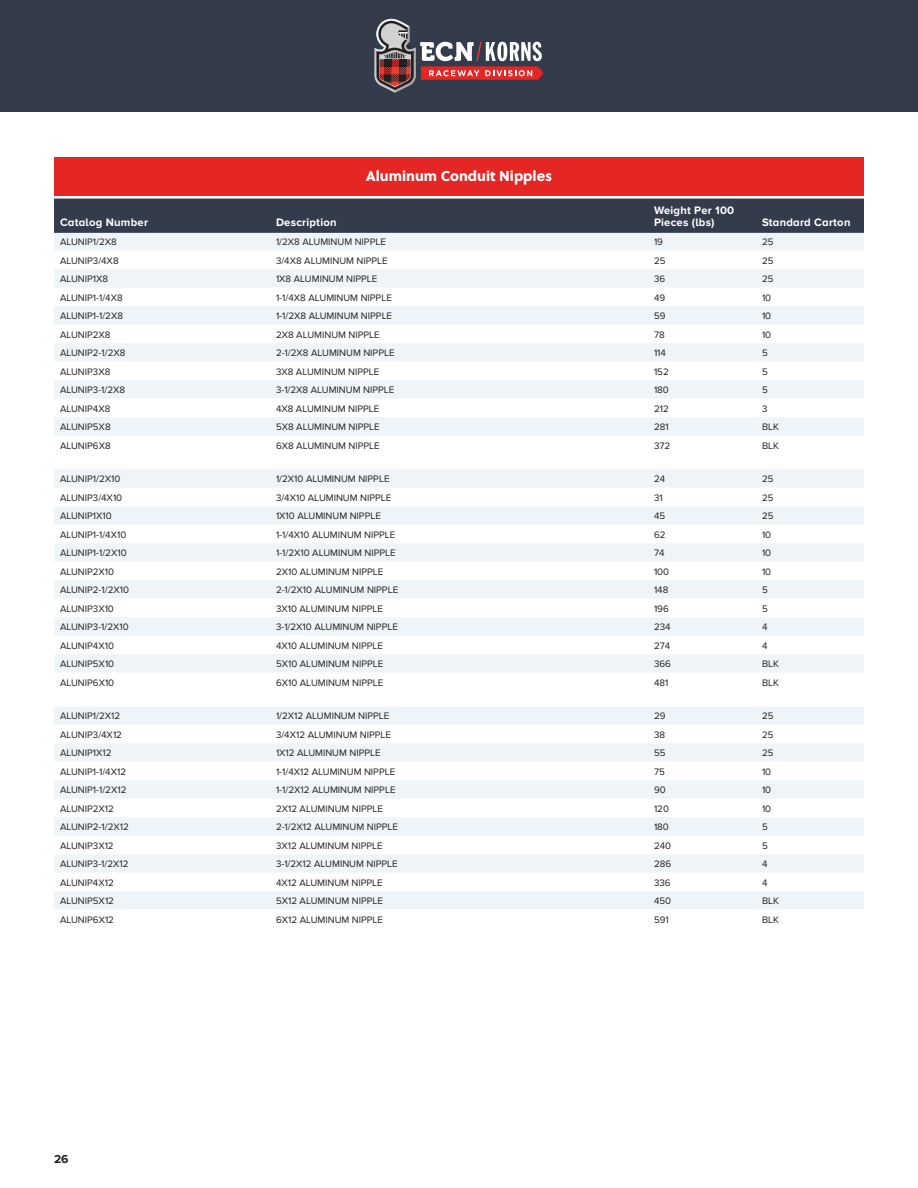
<style>
.page{position:relative;width:918px;height:1188px;background:#fff}
.page>*{position:absolute;margin:0;border:0;box-sizing:border-box;transform-origin:0 0}
.t1{font:800 14.25px "Soleil";color:#fff}
.t2{font:700 12px "Proxima Nova";color:#231f20}
.t3{font:700 11.25px/12px "Proxima Nova A";letter-spacing:.02em;color:#fff}
.t4{font:9.75px "Proxima Nova";color:#231f20}
</style>
<div class="page">
<div style="left:0;top:0;width:918px;height:112px;background:#343b4b"></div>
<svg style="left:375px;top:19px;width:168px;height:74px"></svg>
<div style="left:54px;top:199px;width:810px;height:34px;background:#343b4b"></div>
<div style="left:54px;top:233px;width:810px;height:17px;background:#eef4f7"></div>
<svg style="left:54px;top:269px;width:810px;height:640px;fill:#f6f9fa"></svg>
<div style="left:54px;top:157px;width:810px;height:39px;background:#e42625"></div>
<hr style="left:917px;top:269px;width:1px;height:113px;background:#343b4b">
<p class="t3" style="left:60px;top:216px;width:90px">Catalog Number</p>
<p class="t3" style="left:276px;top:216px;width:62px">Description</p>
<h1 class="t1" style="left:366px;top:164px;width:188px">Aluminum Conduit Nipples</h1>
<p class="t3" style="left:654px;top:204px;width:82px">Weight Per 100<br>Pieces (lbs)</p>
<p class="t3" style="left:762px;top:216px;width:90px">Standard Carton</p>
<p class="t4" style="left:60px;top:236px;width:58px">ALUNIP1/2X8</p>
<p class="t4" style="left:276px;top:236px;width:111px">1/2X8 ALUMINUM NIPPLE</p>
<p class="t4" style="left:654px;top:236px;width:11px">19</p>
<p class="t4" style="left:762px;top:236px;width:13px">25</p>
<p class="t4" style="left:60px;top:255px;width:60px">ALUNIP3/4X8</p>
<p class="t4" style="left:276px;top:255px;width:113px">3/4X8 ALUMINUM NIPPLE</p>
<p class="t4" style="left:654px;top:255px;width:13px">25</p>
<p class="t4" style="left:762px;top:255px;width:13px">25</p>
<p class="t4" style="left:60px;top:273px;width:50px">ALUNIP1X8</p>
<p class="t4" style="left:276px;top:273px;width:103px">1X8 ALUMINUM NIPPLE</p>
<p class="t4" style="left:654px;top:273px;width:13px">36</p>
<p class="t4" style="left:762px;top:273px;width:13px">25</p>
<p class="t4" style="left:60px;top:292px;width:64px">ALUNIP1-1/4X8</p>
<p class="t4" style="left:276px;top:292px;width:117px">1-1/4X8 ALUMINUM NIPPLE</p>
<p class="t4" style="left:654px;top:292px;width:13px">49</p>
<p class="t4" style="left:762px;top:292px;width:11px">10</p>
<p class="t4" style="left:60px;top:310px;width:65px">ALUNIP1-1/2X8</p>
<p class="t4" style="left:276px;top:310px;width:118px">1-1/2X8 ALUMINUM NIPPLE</p>
<p class="t4" style="left:654px;top:310px;width:13px">59</p>
<p class="t4" style="left:762px;top:310px;width:11px">10</p>
<p class="t4" style="left:60px;top:329px;width:52px">ALUNIP2X8</p>
<p class="t4" style="left:276px;top:329px;width:105px">2X8 ALUMINUM NIPPLE</p>
<p class="t4" style="left:654px;top:329px;width:12px">78</p>
<p class="t4" style="left:762px;top:329px;width:11px">10</p>
<p class="t4" style="left:60px;top:347px;width:67px">ALUNIP2-1/2X8</p>
<p class="t4" style="left:276px;top:347px;width:120px">2-1/2X8 ALUMINUM NIPPLE</p>
<p class="t4" style="left:654px;top:347px;width:14px">114</p>
<p class="t4" style="left:762px;top:347px;width:7px">5</p>
<p class="t4" style="left:60px;top:366px;width:52px">ALUNIP3X8</p>
<p class="t4" style="left:276px;top:366px;width:105px">3X8 ALUMINUM NIPPLE</p>
<p class="t4" style="left:654px;top:366px;width:16px">152</p>
<p class="t4" style="left:762px;top:366px;width:7px">5</p>
<p class="t4" style="left:60px;top:384px;width:67px">ALUNIP3-1/2X8</p>
<p class="t4" style="left:276px;top:384px;width:120px">3-1/2X8 ALUMINUM NIPPLE</p>
<p class="t4" style="left:654px;top:384px;width:16px">180</p>
<p class="t4" style="left:762px;top:384px;width:7px">5</p>
<p class="t4" style="left:60px;top:403px;width:52px">ALUNIP4X8</p>
<p class="t4" style="left:276px;top:403px;width:105px">4X8 ALUMINUM NIPPLE</p>
<p class="t4" style="left:654px;top:403px;width:16px">212</p>
<p class="t4" style="left:762px;top:403px;width:7px">3</p>
<p class="t4" style="left:60px;top:421px;width:52px">ALUNIP5X8</p>
<p class="t4" style="left:276px;top:421px;width:105px">5X8 ALUMINUM NIPPLE</p>
<p class="t4" style="left:654px;top:421px;width:16px">281</p>
<p class="t4" style="left:762px;top:421px;width:18px">BLK</p>
<p class="t4" style="left:60px;top:440px;width:52px">ALUNIP6X8</p>
<p class="t4" style="left:276px;top:440px;width:105px">6X8 ALUMINUM NIPPLE</p>
<p class="t4" style="left:654px;top:440px;width:18px">372</p>
<p class="t4" style="left:762px;top:440px;width:18px">BLK</p>
<p class="t4" style="left:60px;top:473px;width:62px">ALUNIP1/2X10</p>
<p class="t4" style="left:276px;top:473px;width:115px">1/2X10 ALUMINUM NIPPLE</p>
<p class="t4" style="left:654px;top:473px;width:13px">24</p>
<p class="t4" style="left:762px;top:473px;width:13px">25</p>
<p class="t4" style="left:60px;top:492px;width:64px">ALUNIP3/4X10</p>
<p class="t4" style="left:276px;top:492px;width:117px">3/4X10 ALUMINUM NIPPLE</p>
<p class="t4" style="left:654px;top:492px;width:10px">31</p>
<p class="t4" style="left:762px;top:492px;width:13px">25</p>
<p class="t4" style="left:60px;top:510px;width:53px">ALUNIP1X10</p>
<p class="t4" style="left:276px;top:510px;width:106px">1X10 ALUMINUM NIPPLE</p>
<p class="t4" style="left:654px;top:510px;width:13px">45</p>
<p class="t4" style="left:762px;top:510px;width:13px">25</p>
<p class="t4" style="left:60px;top:529px;width:68px">ALUNIP1-1/4X10</p>
<p class="t4" style="left:276px;top:529px;width:121px">1-1/4X10 ALUMINUM NIPPLE</p>
<p class="t4" style="left:654px;top:529px;width:13px">62</p>
<p class="t4" style="left:762px;top:529px;width:11px">10</p>
<p class="t4" style="left:60px;top:547px;width:68px">ALUNIP1-1/2X10</p>
<p class="t4" style="left:276px;top:547px;width:121px">1-1/2X10 ALUMINUM NIPPLE</p>
<p class="t4" style="left:654px;top:547px;width:12px">74</p>
<p class="t4" style="left:762px;top:547px;width:11px">10</p>
<p class="t4" style="left:60px;top:566px;width:56px">ALUNIP2X10</p>
<p class="t4" style="left:276px;top:566px;width:109px">2X10 ALUMINUM NIPPLE</p>
<p class="t4" style="left:654px;top:566px;width:17px">100</p>
<p class="t4" style="left:762px;top:566px;width:11px">10</p>
<p class="t4" style="left:60px;top:584px;width:71px">ALUNIP2-1/2X10</p>
<p class="t4" style="left:276px;top:584px;width:124px">2-1/2X10 ALUMINUM NIPPLE</p>
<p class="t4" style="left:654px;top:584px;width:16px">148</p>
<p class="t4" style="left:762px;top:584px;width:7px">5</p>
<p class="t4" style="left:60px;top:603px;width:55px">ALUNIP3X10</p>
<p class="t4" style="left:276px;top:603px;width:109px">3X10 ALUMINUM NIPPLE</p>
<p class="t4" style="left:654px;top:603px;width:16px">196</p>
<p class="t4" style="left:762px;top:603px;width:7px">5</p>
<p class="t4" style="left:60px;top:621px;width:70px">ALUNIP3-1/2X10</p>
<p class="t4" style="left:276px;top:621px;width:123px">3-1/2X10 ALUMINUM NIPPLE</p>
<p class="t4" style="left:654px;top:621px;width:18px">234</p>
<p class="t4" style="left:762px;top:621px;width:7px">4</p>
<p class="t4" style="left:60px;top:640px;width:55px">ALUNIP4X10</p>
<p class="t4" style="left:276px;top:640px;width:109px">4X10 ALUMINUM NIPPLE</p>
<p class="t4" style="left:654px;top:640px;width:18px">274</p>
<p class="t4" style="left:762px;top:640px;width:7px">4</p>
<p class="t4" style="left:60px;top:658px;width:56px">ALUNIP5X10</p>
<p class="t4" style="left:276px;top:658px;width:109px">5X10 ALUMINUM NIPPLE</p>
<p class="t4" style="left:654px;top:658px;width:18px">366</p>
<p class="t4" style="left:762px;top:658px;width:18px">BLK</p>
<p class="t4" style="left:60px;top:677px;width:56px">ALUNIP6X10</p>
<p class="t4" style="left:276px;top:677px;width:109px">6X10 ALUMINUM NIPPLE</p>
<p class="t4" style="left:654px;top:677px;width:16px">481</p>
<p class="t4" style="left:762px;top:677px;width:18px">BLK</p>
<p class="t4" style="left:60px;top:710px;width:62px">ALUNIP1/2X12</p>
<p class="t4" style="left:276px;top:710px;width:115px">1/2X12 ALUMINUM NIPPLE</p>
<p class="t4" style="left:654px;top:710px;width:13px">29</p>
<p class="t4" style="left:762px;top:710px;width:13px">25</p>
<p class="t4" style="left:60px;top:729px;width:64px">ALUNIP3/4X12</p>
<p class="t4" style="left:276px;top:729px;width:117px">3/4X12 ALUMINUM NIPPLE</p>
<p class="t4" style="left:654px;top:729px;width:13px">38</p>
<p class="t4" style="left:762px;top:729px;width:13px">25</p>
<p class="t4" style="left:60px;top:747px;width:53px">ALUNIP1X12</p>
<p class="t4" style="left:276px;top:747px;width:106px">1X12 ALUMINUM NIPPLE</p>
<p class="t4" style="left:654px;top:747px;width:13px">55</p>
<p class="t4" style="left:762px;top:747px;width:13px">25</p>
<p class="t4" style="left:60px;top:766px;width:68px">ALUNIP1-1/4X12</p>
<p class="t4" style="left:276px;top:766px;width:121px">1-1/4X12 ALUMINUM NIPPLE</p>
<p class="t4" style="left:654px;top:766px;width:12px">75</p>
<p class="t4" style="left:762px;top:766px;width:11px">10</p>
<p class="t4" style="left:60px;top:784px;width:68px">ALUNIP1-1/2X12</p>
<p class="t4" style="left:276px;top:784px;width:121px">1-1/2X12 ALUMINUM NIPPLE</p>
<p class="t4" style="left:654px;top:784px;width:13px">90</p>
<p class="t4" style="left:762px;top:784px;width:11px">10</p>
<p class="t4" style="left:60px;top:803px;width:56px">ALUNIP2X12</p>
<p class="t4" style="left:276px;top:803px;width:109px">2X12 ALUMINUM NIPPLE</p>
<p class="t4" style="left:654px;top:803px;width:17px">120</p>
<p class="t4" style="left:762px;top:803px;width:11px">10</p>
<p class="t4" style="left:60px;top:821px;width:70px">ALUNIP2-1/2X12</p>
<p class="t4" style="left:276px;top:821px;width:123px">2-1/2X12 ALUMINUM NIPPLE</p>
<p class="t4" style="left:654px;top:821px;width:16px">180</p>
<p class="t4" style="left:762px;top:821px;width:7px">5</p>
<p class="t4" style="left:60px;top:840px;width:55px">ALUNIP3X12</p>
<p class="t4" style="left:276px;top:840px;width:108px">3X12 ALUMINUM NIPPLE</p>
<p class="t4" style="left:654px;top:840px;width:19px">240</p>
<p class="t4" style="left:762px;top:840px;width:7px">5</p>
<p class="t4" style="left:60px;top:859px;width:70px">ALUNIP3-1/2X12</p>
<p class="t4" style="left:276px;top:859px;width:123px">3-1/2X12 ALUMINUM NIPPLE</p>
<p class="t4" style="left:654px;top:859px;width:19px">286</p>
<p class="t4" style="left:762px;top:859px;width:7px">4</p>
<p class="t4" style="left:60px;top:877px;width:55px">ALUNIP4X12</p>
<p class="t4" style="left:276px;top:877px;width:108px">4X12 ALUMINUM NIPPLE</p>
<p class="t4" style="left:654px;top:877px;width:18px">336</p>
<p class="t4" style="left:762px;top:877px;width:7px">4</p>
<p class="t4" style="left:60px;top:896px;width:56px">ALUNIP5X12</p>
<p class="t4" style="left:276px;top:896px;width:109px">5X12 ALUMINUM NIPPLE</p>
<p class="t4" style="left:654px;top:896px;width:19px">450</p>
<p class="t4" style="left:762px;top:896px;width:18px">BLK</p>
<p class="t4" style="left:60px;top:914px;width:56px">ALUNIP6X12</p>
<p class="t4" style="left:276px;top:914px;width:109px">6X12 ALUMINUM NIPPLE</p>
<p class="t4" style="left:654px;top:914px;width:16px">591</p>
<p class="t4" style="left:762px;top:914px;width:18px">BLK</p>
<p class="t2" style="left:54px;top:1152px;width:16px">26</p>
</div>
